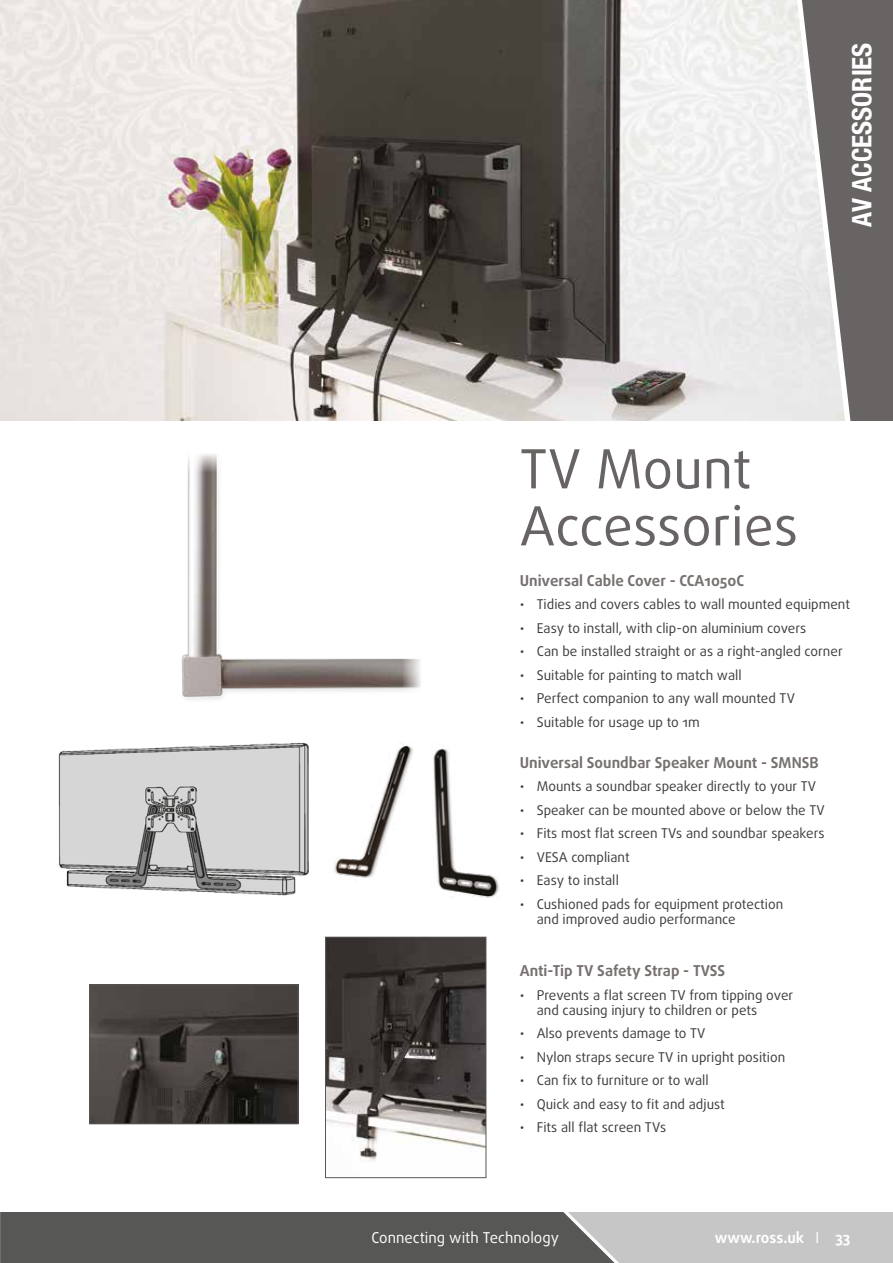
<style>
.page{position:relative;width:893px;height:1263px;background:#fff}
.page>*{position:absolute;margin:0;border:0;box-sizing:border-box;transform-origin:0 0}
.t1{font:54px/57px "Daxline Pro";color:#686463}
.t2{font:700 condensed 27px "Helvetica Neue";color:#fff}
.t3{font:700 15px "Daxline Pro";color:#76706f}
.t4{font:15px "Daxline Pro";color:#fff}
.t5{font:700 15px "Daxline Pro";color:#fff}
.t6{font:13.5px/15px "Daxline Pro";color:#3c3c3b}
.s1{font-weight:400}
</style>
<div class="page">
<svg style="left:0;top:1212px;width:893px;height:51px;background:#7d7d7c"></svg>
<img style="left:0;top:0;width:802px;height:421px">
<svg style="left:802px;top:0;width:91px;height:421px;background:#8b8887"></svg>
<img style="left:58px;top:743px;width:251px;height:153px">
<img style="left:334px;top:743px;width:165px;height:155px">
<img style="left:181px;top:476px;width:216px;height:224px">
<svg style="left:397px;top:658px;width:24px;height:33px"></svg>
<svg style="left:187px;top:454px;width:32px;height:22px"></svg>
<img style="left:327px;top:939px;width:157px;height:223px">
<div style="left:325px;top:937px;width:161px;height:241px;border:1px solid #575756"></div>
<img style="left:91px;top:986px;width:206px;height:136px">
<div style="left:89px;top:984px;width:210px;height:140px;border:1px solid #575756"></div>
<h2 class="t2" style="left:845px;top:227px;width:186px;rotate:-90deg">AV ACCESSORIES</h2>
<h1 class="t1" style="left:520px;top:441px;width:280px">TV Mount<br>Accessories</h1>
<p class="t3" style="left:520px;top:570px;width:226px">Universal Cable Cover - CCA1050C</p>
<p class="t6" style="left:520px;top:597px;width:332px">• Tidies and covers cables to wall mounted equipment</p>
<p class="t6" style="left:520px;top:620px;width:288px">• Easy to install, with clip-on aluminium covers</p>
<p class="t6" style="left:520px;top:644px;width:325px">• Can be installed straight or as a right-angled corner</p>
<p class="t6" style="left:520px;top:667px;width:223px">• Suitable for painting to match wall</p>
<p class="t6" style="left:520px;top:691px;width:277px">• Perfect companion to any wall mounted TV</p>
<p class="t6" style="left:520px;top:714px;width:182px">• Suitable for usage up to 1m</p>
<p class="t3" style="left:520px;top:752px;width:300px">Universal Soundbar Speaker Mount - SMNSB</p>
<p class="t6" style="left:520px;top:779px;width:298px">• Mounts a soundbar speaker directly to your TV</p>
<p class="t6" style="left:520px;top:802px;width:307px">• Speaker can be mounted above or below the TV</p>
<p class="t6" style="left:520px;top:826px;width:306px">• Fits most flat screen TVs and soundbar speakers</p>
<p class="t6" style="left:520px;top:849px;width:112px">• VESA compliant</p>
<p class="t6" style="left:520px;top:873px;width:101px">• Easy to install</p>
<p class="t6" style="left:537px;top:896px;width:248px;text-indent:-17px">• Cushioned pads for equipment protection and improved audio performance</p>
<p class="t3" style="left:520px;top:961px;width:207px">Anti-Tip TV Safety Strap - TVSS</p>
<p class="t6" style="left:537px;top:987px;width:258px;text-indent:-17px">• Prevents a flat screen TV from tipping over and causing injury to children or pets</p>
<p class="t6" style="left:520px;top:1026px;width:187px">• Also prevents damage to TV</p>
<p class="t6" style="left:520px;top:1049px;width:267px">• Nylon straps secure TV in upright position</p>
<p class="t6" style="left:520px;top:1073px;width:191px">• Can fix to furniture or to wall</p>
<p class="t6" style="left:520px;top:1096px;width:207px">• Quick and easy to fit and adjust</p>
<p class="t6" style="left:520px;top:1120px;width:148px">• Fits all flat screen TVs</p>
<p class="t4" style="left:371px;top:1228px;width:189px">Connecting with Technology</p>
<p class="t5" style="left:715px;top:1228px;width:137px">www.ross.uk <span class="s1">I</span> 33</p>
</div>
